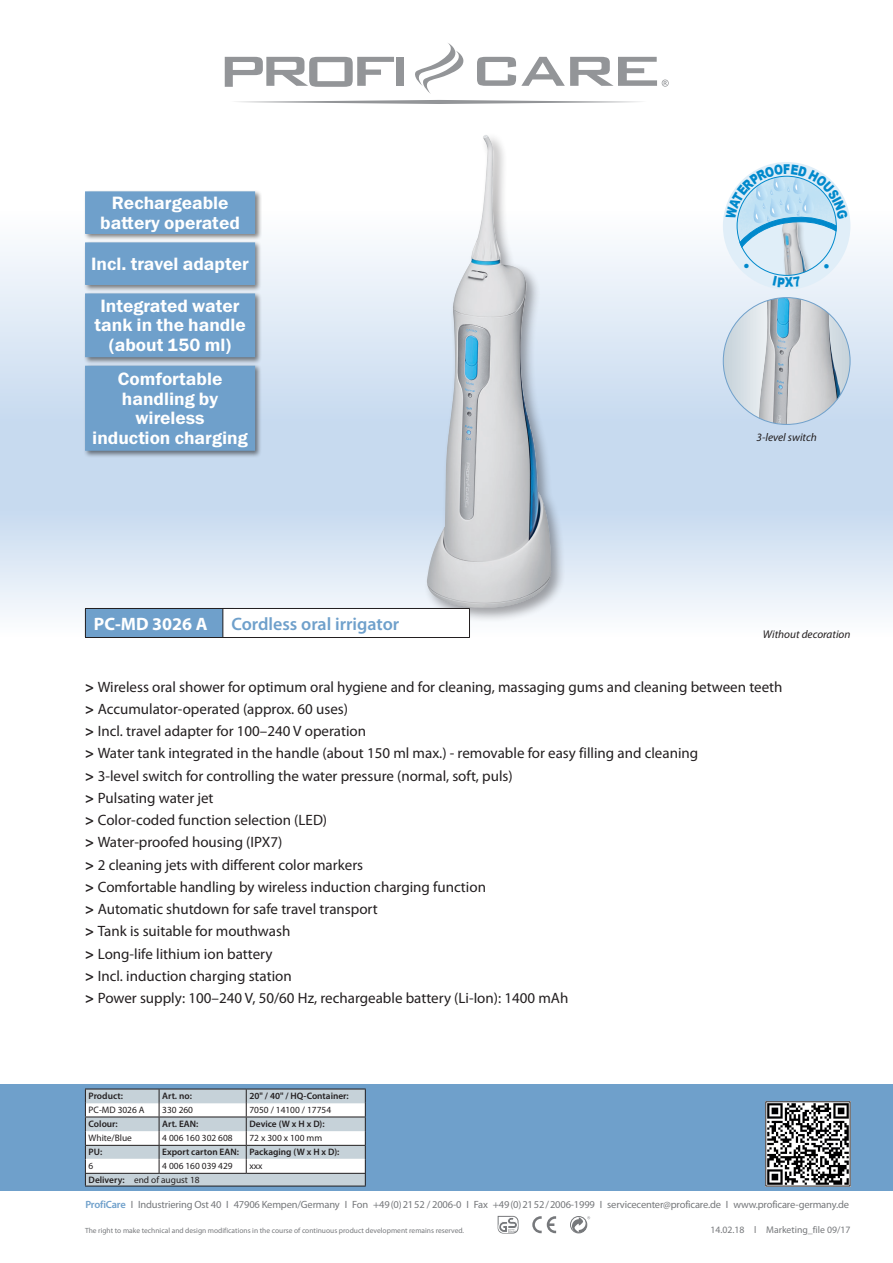
<style>
.page{position:relative;width:893px;height:1263px;background:#fff}
.page>*{position:absolute;margin:0;border:0;box-sizing:border-box;transform-origin:0 0}
.t1{font:18px/19.5px "Franklin Gothic Demi ITC";color:#fff;text-align:center}
.t2{font:600 18px "Myriad Pro";color:#6fa0cb}
.t3{font:700 18px "Myriad Pro";color:#fff}
.t4{font:15px/22.2px "Myriad Pro";color:#231f20}
.t5{font:italic 11.25px "Myriad Pro";color:#231f20}
.t6{font:10.5px "Myriad Pro";letter-spacing:-.015em;color:#76787b}
.t7{font:9.75px "Myriad Pro";color:#76787b}
.t8{font:9.3px "Myriad Pro";color:#231f20}
.t9{font:600 9.3px "Myriad Pro";color:#231f20}
.t10{font:7.5px "Myriad Pro";color:#76787b}
.s1{font-weight:700}
.s2{font-weight:600}
.s3{font-weight:600;color:#6fa0cb}
</style>
<div class="page">
<svg style="left:0;top:214px;width:893px;height:423px"></svg>
<div style="left:0;top:1084px;width:893px;height:107px;background:#6fa0cb"></div>
<svg style="left:532px;top:1216px;width:24px;height:17px"></svg>
<div style="left:570px;top:1216px;width:17px;height:17px;border:1px solid #76787b;border-radius:50%"></div>
<svg style="left:572px;top:1216px;width:18px;height:17px"></svg>
<svg style="left:498px;top:1215px;width:20px;height:18px"></svg>
<svg style="left:236px;top:100px;width:406px;height:4px"></svg>
<svg style="left:477px;top:57px;width:192px;height:30px"></svg>
<svg style="left:225px;top:57px;width:169px;height:30px"></svg>
<div style="left:397px;top:57px;width:7px;height:29px;background:#939598"></div>
<svg style="left:415px;top:43px;width:49px;height:51px"></svg>
<img style="left:767px;top:1103px;width:81px;height:81px">
<div style="left:424px;top:132px;width:142px;height:491px;background:#231f20;opacity:.4"></div>
<img style="left:427px;top:135px;width:124px;height:474px">
<svg style="left:723px;top:298px;width:127px;height:126px;background:#d2dce3"></svg>
<img style="left:759px;top:298px;width:82px;height:126px">
<hr style="left:85px;top:1186px;width:281px;height:1px;background:#231f20">
<svg style="left:85px;top:1089px;width:281px;height:97px;background:#d6dce0"></svg>
<hr style="left:85px;top:1116px;width:74px;height:1px;background:#231f20">
<hr style="left:159px;top:1116px;width:87px;height:1px;background:#231f20">
<hr style="left:246px;top:1116px;width:120px;height:1px;background:#231f20">
<hr style="left:85px;top:1145px;width:74px;height:1px;background:#231f20">
<hr style="left:246px;top:1145px;width:120px;height:1px;background:#231f20">
<div style="left:85px;top:608px;width:148px;height:29px;background:#6fa0cb"></div>
<hr style="left:85px;top:608px;width:149px;height:1px;background:#231f20">
<svg style="left:85px;top:609px;width:1px;height:28px"></svg>
<hr style="left:85px;top:637px;width:149px;height:1px;background:#231f20">
<div style="left:723px;top:162px;width:127px;height:128px;background:#e0eef8;border-radius:50%"></div>
<div style="left:780px;top:219px;width:37px;height:56px;background:#231f20;opacity:.3"></div>
<img style="left:782px;top:248px;width:25px;height:27px">
<div style="left:83px;top:291px;width:179px;height:73px;background:#010101;opacity:.5"></div>
<div style="left:86px;top:294px;width:168px;height:62px;background:#6fa0cb"></div>
<div style="left:85px;top:293px;width:170px;height:64px;border:2px solid #6fa0cb"></div>
<div style="left:83px;top:364px;width:179px;height:94px;background:#010101;opacity:.5"></div>
<div style="left:86px;top:366px;width:168px;height:84px;background:#6fa0cb"></div>
<div style="left:85px;top:366px;width:170px;height:85px;border:2px solid #6fa0cb"></div>
<div style="left:83px;top:189px;width:179px;height:52px;background:#010101;opacity:.5"></div>
<div style="left:86px;top:192px;width:168px;height:41px;background:#6fa0cb"></div>
<div style="left:85px;top:191px;width:170px;height:43px;border:2px solid #6fa0cb"></div>
<div style="left:83px;top:240px;width:179px;height:52px;background:#010101;opacity:.5"></div>
<div style="left:86px;top:243px;width:168px;height:41px;background:#6fa0cb"></div>
<div style="left:85px;top:242px;width:170px;height:43px;border:2px solid #6fa0cb"></div>
<div style="left:223px;top:608px;width:246px;height:29px;background:#fff"></div>
<svg style="left:222px;top:609px;width:1px;height:28px"></svg>
<hr style="left:222px;top:608px;width:248px;height:1px;background:#231f20">
<svg style="left:469px;top:609px;width:1px;height:28px"></svg>
<hr style="left:222px;top:637px;width:248px;height:1px;background:#231f20">
<svg style="left:725px;top:164px;width:123px;height:84px"></svg>
<p class="t1" style="left:100px;top:194px;width:141px">Rechargeable battery operated</p>
<p class="t1" style="left:91px;top:254px;width:159px">Incl. travel adapter</p>
<p class="t1" style="left:94px;top:297px;width:153px">Integrated water tank in the handle (about 150 ml)</p>
<p class="t1" style="left:92px;top:370px;width:157px">Comfortable handling by wireless<br>induction charging</p>
<p class="t3" style="left:94px;top:612px;width:115px">PC-MD 3026 A</p>
<p class="t2" style="left:231px;top:612px;width:169px">Cordless oral irrigator</p>
<p class="t5" style="left:756px;top:430px;width:62px">3-level switch</p>
<p class="t5" style="left:763px;top:627px;width:89px">Without decoration</p>
<p class="t4" style="left:85px;top:675px;width:699px"><span class="s1">&gt;</span> Wireless oral shower for optimum oral hygiene and for cleaning, massaging gums and cleaning between teeth <span class="s1">&gt;</span> Accumulator-operated (approx. 60 uses)<br><span class="s1">&gt;</span> Incl. travel adapter for 100–240 V operation<br><span class="s1">&gt;</span> Water tank integrated in the handle (about 150 ml max.) - removable for easy filling and cleaning<br><span class="s1">&gt;</span> 3-level switch for controlling the water pressure (normal, soft, puls)<br><span class="s1">&gt;</span> Pulsating water jet<br><span class="s1">&gt;</span> Color-coded function selection (LED)<br><span class="s1">&gt;</span> Water-proofed housing (IPX7)<br><span class="s1">&gt;</span> 2 cleaning jets with different color markers<br><span class="s1">&gt;</span> Comfortable handling by wireless induction charging function<br><span class="s1">&gt;</span> Automatic shutdown for safe travel transport<br><span class="s1">&gt;</span> Tank is suitable for mouthwash<br><span class="s1">&gt;</span> Long-life lithium ion battery<br><span class="s1">&gt;</span> Incl. induction charging station<br><span class="s1">&gt;</span> Power supply: 100–240 V, 50/60 Hz, rechargeable battery (Li-Ion): 1400 mAh</p>
<p class="t9" style="left:89px;top:1090px;width:36px">Product:</p>
<p class="t9" style="left:162px;top:1090px;width:31px">Art. no:</p>
<p class="t9" style="left:249px;top:1090px;width:101px">20" / 40" / HQ-Container:</p>
<p class="t8" style="left:89px;top:1104px;width:58px">PC-MD 3026 A</p>
<p class="t8" style="left:162px;top:1104px;width:32px">330 260</p>
<p class="t8" style="left:249px;top:1104px;width:83px">7050 / 14100 / 17754</p>
<p class="t9" style="left:89px;top:1118px;width:31px">Colour:</p>
<p class="t9" style="left:162px;top:1118px;width:38px">Art. EAN:</p>
<p class="t9" style="left:249px;top:1118px;width:77px">Device (W x H x D):</p>
<p class="t8" style="left:89px;top:1132px;width:45px">White/Blue</p>
<p class="t8" style="left:162px;top:1132px;width:72px">4 006 160 302 608</p>
<p class="t8" style="left:249px;top:1132px;width:74px">72 x 300 x 100 mm</p>
<p class="t9" style="left:89px;top:1146px;width:15px">PU:</p>
<p class="t9" style="left:162px;top:1146px;width:179px">Export carton EAN: Packaging (W x H x D):</p>
<p class="t8" style="left:89px;top:1160px;width:6px">6</p>
<p class="t8" style="left:162px;top:1160px;width:72px">4 006 160 039 429</p>
<p class="t8" style="left:249px;top:1160px;width:15px">xxx</p>
<p class="t8" style="left:89px;top:1174px;width:113px"><span class="s2">Delivery:</span> end of august 18</p>
<p class="t6" style="left:85px;top:1198px;width:765px"><span class="s3">ProfiCare</span> I Industriering Ost 40 I 47906 Kempen/Germany I Fon +49(0)2152 / 2006-0 I Fax +49(0)2152/2006-1999 I servicecenter@proficare.de I www.proficare-germany.de</p>
<p class="t10" style="left:85px;top:1226px;width:381px">The right to make technical and design modifications in the course of continuous product development remains reserved.</p>
<p class="t7" style="left:710px;top:1224px;width:142px">14.02.18 l Marketing_file 09/17</p>
</div>
